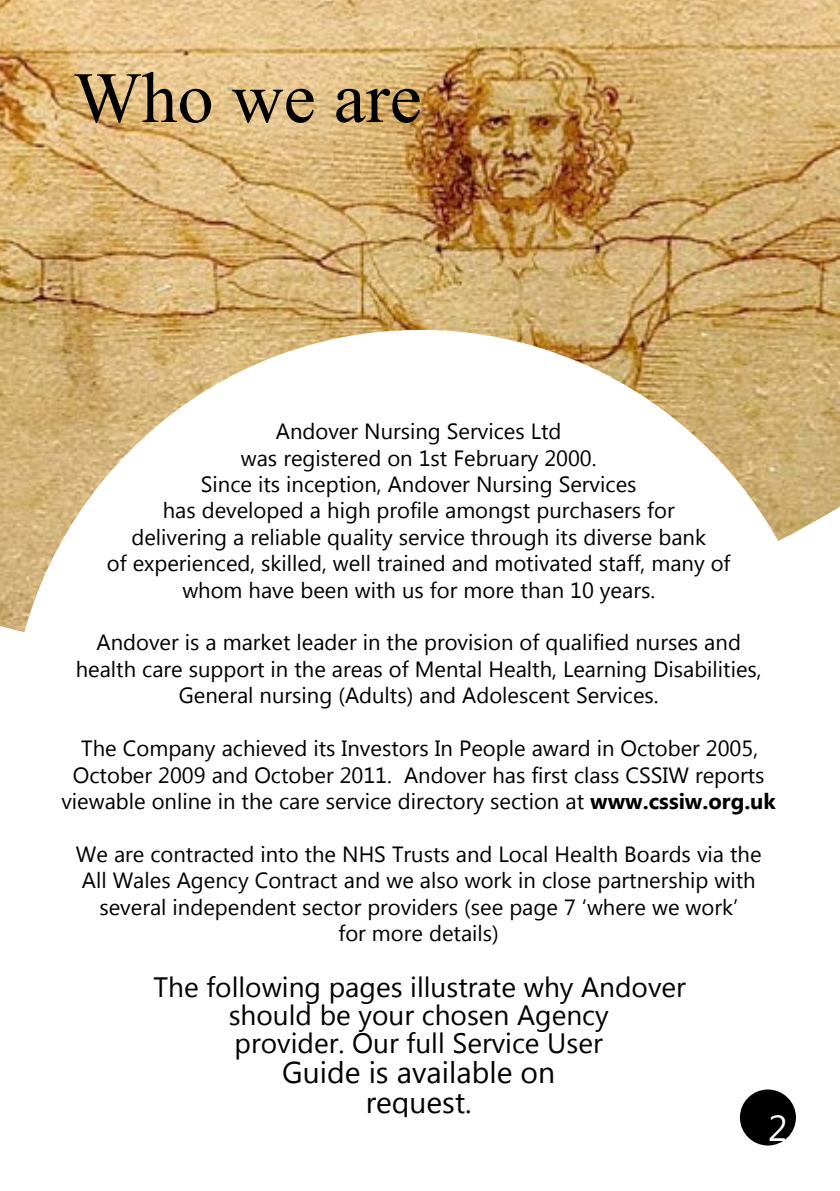
<style>
.page{position:relative;width:840px;height:1191px;background:#fff}
.page>*{position:absolute;margin:0;border:0;box-sizing:border-box;transform-origin:0 0}
.t1{font:72px "Times New Roman";color:#000}
.t2{font:36px "Microsoft New Tai Lue";color:#fff}
.t3{font:30px/30px "Microsoft New Tai Lue";color:#000;text-align:center}
.t4{font:28px/28px "Microsoft New Tai Lue";color:#000;text-align:center}
.t5{font:22px/26.4px "Microsoft New Tai Lue";color:#000;text-align:center}
.s1{font-weight:700}
</style>
<div class="page">
<img style="left:0;top:0;width:839px;height:632px">
<div style="left:29px;top:350px;width:781px;height:787px;background:#fff;border-radius:50%"></div>
<div style="left:9px;top:330px;width:821px;height:827px;border:40px solid #fff;border-radius:50%"></div>
<div style="left:739px;top:1089px;width:56px;height:56px;background:#000;border-radius:50%"></div>
<h1 class="t1" style="left:73px;top:49px;width:349px">Who we are</h1>
<p class="t5" style="left:107px;top:420px;width:624px">Andover Nursing Services Ltd<br>was registered on 1st February 2000.<br>Since its inception, Andover Nursing Services<br>has developed a high profile amongst purchasers for<br>delivering a reliable quality service through its diverse bank<br>of experienced, skilled, well trained and motivated staff, many of whom have been with us for more than 10 years.</p>
<p class="t5" style="left:76px;top:631px;width:687px">Andover is a market leader in the provision of qualified nurses and health care support in the areas of Mental Health, Learning Disabilities,<br>General nursing (Adults) and Adolescent Services.</p>
<p class="t5" style="left:61px;top:737px;width:715px">The Company achieved its Investors In People award in October 2005,<br>October 2009 and October 2011. Andover has first class CSSIW reports viewable online in the care service directory section at <span class="s1">www.cssiw.org.uk</span></p>
<p class="t5" style="left:76px;top:842px;width:686px">We are contracted into the NHS Trusts and Local Health Boards via the All Wales Agency Contract and we also work in close partnership with several independent sector providers (see page 7 ‘where we work’<br>for more details)</p>
<p class="t4" style="left:153px;top:975px;width:533px">The following pages illustrate why Andover should be your chosen Agency<br>provider. Our full Service User</p>
<h3 class="t3" style="left:282px;top:1059px;width:274px">Guide is available on request.</h3>
<h2 class="t2" style="left:767px;top:1108px;width:21px">2</h2>
</div>
